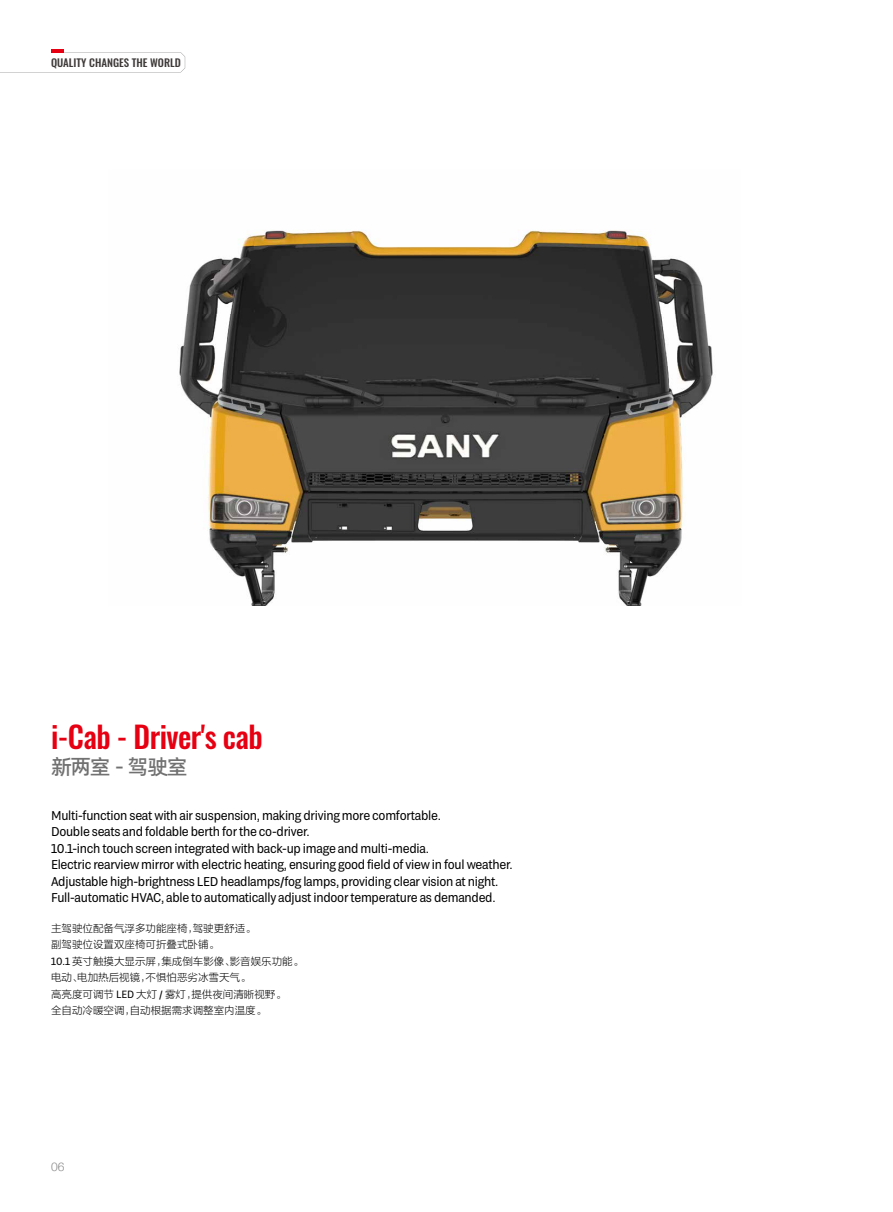
<style>
.page{position:relative;width:893px;height:1212px;background:#fff}
.page>*{position:absolute;margin:0;border:0;box-sizing:border-box;transform-origin:0 0}
.t1{font:500 30px "Oswald";letter-spacing:-.02em;color:#e60012}
.t2{font:21px "Alibaba Pu Hui Ti 2 65 Medium";letter-spacing:-.075em;color:#727171}
.t3{font:12.75px/16.5px "TRY Grtsk Exa";letter-spacing:-.02em;color:#000}
.t4{font:300 12px "Helvetica Neue";color:#898989}
.t5{font:500 10.65px "Oswald";color:#3e3a39}
.t6{font:10.5px/16.5px "FZLTKHK GBK1 0";color:#000}
.s1{font-family:"TRY Grtsk Exa"}
</style>
<div class="page">
<img style="left:179px;top:230px;width:534px;height:376px">
<svg style="left:51px;top:49px;width:134px;height:23px"></svg>
<p class="t5" style="left:51px;top:53px;width:131px">QUALITY CHANGES THE WORLD</p>
<h1 class="t1" style="left:51px;top:710px;width:213px">i-Cab - Driver's cab</h1>
<h2 class="t2" style="left:51px;top:750px;width:138px">新两室 - 驾驶室</h2>
<p class="t3" style="left:51px;top:806px;width:463px">Multi-function seat with air suspension, making driving more comfortable.<br>Double seats and foldable berth for the co-driver.<br>10.1-inch touch screen integrated with back-up image and multi-media.<br>Electric rearview mirror with electric heating, ensuring good field of view in foul weather.<br>Adjustable high-brightness LED headlamps/fog lamps, providing clear vision at night.<br>Full-automatic HVAC, able to automatically adjust indoor temperature as demanded.</p>
<p class="t6" style="left:51px;top:920px;width:254px">主驾驶位配备气浮多功能座椅，驾驶更舒适。<br>副驾驶位设置双座椅可折叠式卧铺。<br><span class="s1">10.1</span> 英寸触摸大显示屏，集成倒车影像、影音娱乐功能。电动、电加热后视镜，不惧怕恶劣冰雪天气。<br>高亮度可调节 <span class="s1">LED</span> 大灯 <span class="s1">/</span> 雾灯，提供夜间清晰视野。<br>全自动冷暖空调，自动根据需求调整室内温度。</p>
<p class="t4" style="left:51px;top:1157px;width:15px">06</p>
</div>
